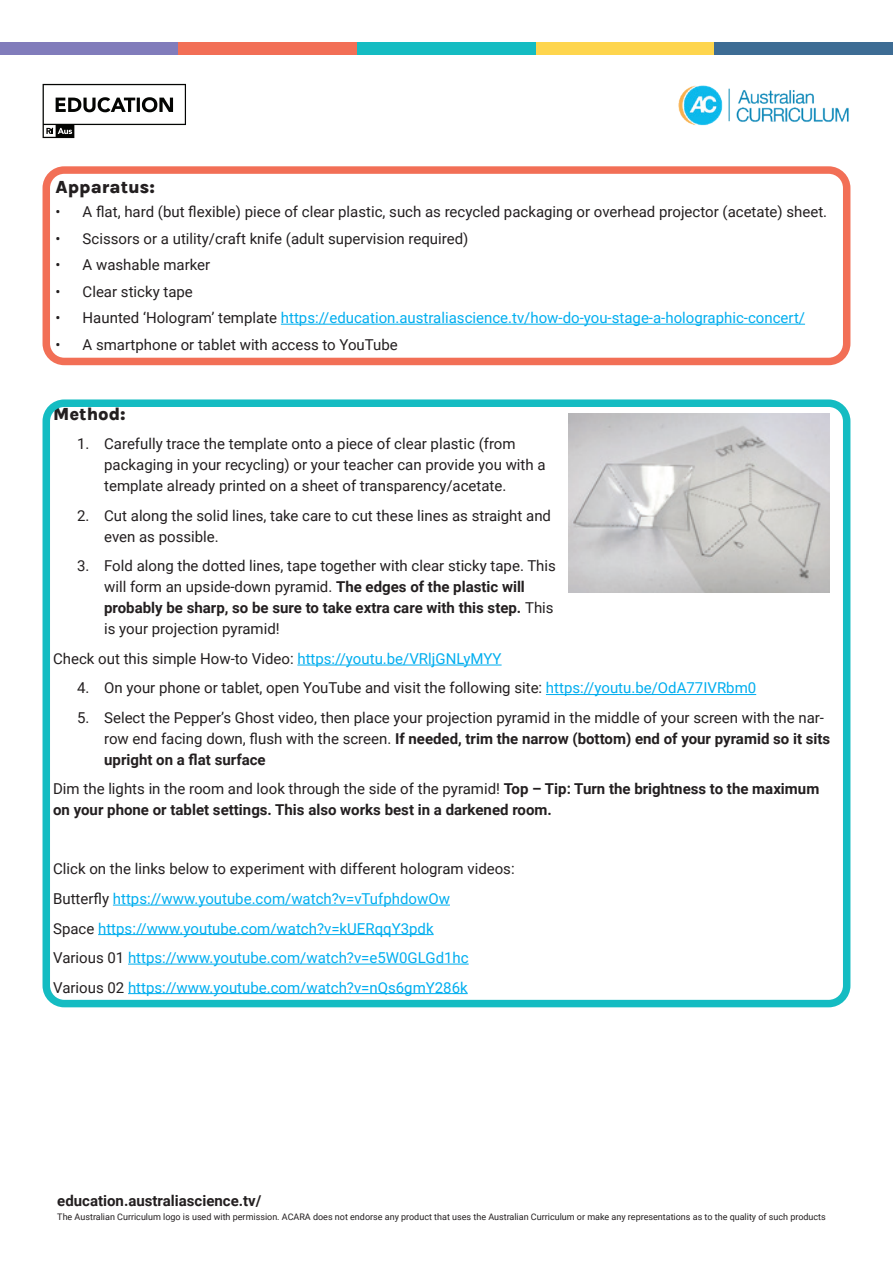
<style>
.page{position:relative;width:893px;height:1263px;background:#fff}
.page>*{position:absolute;margin:0;border:0;box-sizing:border-box;transform-origin:0 0}
.t1{font:18px "Karla";color:#231f20}
.t2{font:15px/21px "Roboto";color:#231f20}
.t3{font:15px/29.5px "Roboto";color:#00aeef}
.t4{font:700 15px/21px "Roboto";color:#231f20}
.t5{font:9px "Roboto";color:#231f20}
.s1{color:#231f20}
.s2{font-weight:700}
.s3{color:#00aeef}
.s4{font-weight:400}
</style>
<div class="page">
<hr style="left:297px;top:665px;width:205px;height:1px;background:#00aeef">
<hr style="left:546px;top:694px;width:210px;height:1px;background:#00aeef">
<hr style="left:113px;top:905px;width:337px;height:1px;background:#00aeef">
<hr style="left:98px;top:934px;width:336px;height:1px;background:#00aeef">
<hr style="left:128px;top:964px;width:341px;height:1px;background:#00aeef">
<hr style="left:128px;top:993px;width:340px;height:1px;background:#00aeef">
<div style="left:43px;top:399px;width:807px;height:608px;border:8px solid #14bcc2;border-radius:18px"></div>
<hr style="left:281px;top:324px;width:524px;height:1px;background:#00aeef">
<div style="left:43px;top:166px;width:807px;height:199px;border:8px solid #f26f56;border-radius:18px"></div>
<img style="left:568px;top:413px;width:261px;height:179px">
<div style="left:0;top:43px;width:179px;height:12px;background:#817cbb"></div>
<div style="left:179px;top:43px;width:178px;height:12px;background:#f26f56"></div>
<div style="left:357px;top:43px;width:179px;height:12px;background:#14bcc2"></div>
<div style="left:536px;top:43px;width:178px;height:12px;background:#fed54d"></div>
<div style="left:714px;top:43px;width:179px;height:12px;background:#3d6c94"></div>
<svg style="left:43px;top:84px;width:143px;height:54px"></svg>
<img style="left:678px;top:85px;width:171px;height:41px">
<p class="t1" style="left:56px;top:175px;width:101px">Apparatus:</p>
<p class="t2" style="left:56px;top:201px;width:773px">• A flat, hard (but flexible) piece of clear plastic, such as recycled packaging or overhead projector (acetate) sheet.</p>
<p class="t2" style="left:56px;top:227px;width:414px">• Scissors or a utility/craft knife (adult supervision required)</p>
<p class="t2" style="left:56px;top:254px;width:156px">• A washable marker</p>
<p class="t2" style="left:56px;top:280px;width:139px">• Clear sticky tape</p>
<p class="t3" style="left:56px;top:302px;width:751px"><span class="s1">• Haunted ‘Hologram’ template</span> https://education.australiascience.tv/how-do-you-stage-a-holographic-concert/</p>
<p class="t2" style="left:56px;top:333px;width:344px">• A smartphone or tablet with access to YouTube</p>
<p class="t1" style="left:53px;top:402px;width:74px">Method:</p>
<p class="t2" style="left:104px;top:433px;width:443px;text-indent:-27px">1. Carefully trace the template onto a piece of clear plastic (from packaging in your recycling) or your teacher can provide you with a template already printed on a sheet of transparency/acetate.</p>
<p class="t2" style="left:104px;top:504px;width:448px;text-indent:-27px">2. Cut along the solid lines, take care to cut these lines as straight and even as possible.</p>
<p class="t2" style="left:104px;top:555px;width:453px;text-indent:-27px">3. Fold along the dotted lines, tape together with clear sticky tape. This will form an upside-down pyramid. <span class="s2">The edges of the plastic will probably be sharp, so be sure to take extra care with this step.</span> This is your projection pyramid!</p>
<p class="t2" style="left:53px;top:647px;width:450px">Check out this simple How-to Video: <span class="s3">https://youtu.be/VRljGNLyMYY</span></p>
<p class="t2" style="left:77px;top:677px;width:680px">4. On your phone or tablet, open YouTube and visit the following site: <span class="s3">https://youtu.be/OdA77IVRbm0</span></p>
<p class="t2" style="left:104px;top:706px;width:728px;text-indent:-27px">5. Select the Pepper’s Ghost video, then place your projection pyramid in the middle of your screen with the nar&shy;row end facing down, flush with the screen. <span class="s2">If needed, trim the narrow (bottom) end of your pyramid so it sits upright on a flat surface</span></p>
<p class="t4" style="left:53px;top:778px;width:768px"><span class="s4">Dim the lights in the room and look through the side of the pyramid!</span> Top – Tip: Turn the brightness to the maximum on your phone or tablet settings. This also works best in a darkened room.</p>
<p class="t3" style="left:53px;top:854px;width:463px"><span class="s1">Click on the links below to experiment with different hologram videos:<br>Butterfly</span> https://www.youtube.com/watch?v=vTufphdowOw<br><span class="s1">Space</span> https://www.youtube.com/watch?v=kUERqqY3pdk<br><span class="s1">Various 01</span> https://www.youtube.com/watch?v=e5W0GLGd1hc <span class="s1">Various 02</span> https://www.youtube.com/watch?v=nQs6gmY286k</p>
<p class="t4" style="left:57px;top:1190px;width:206px">education.australiascience.tv/</p>
<p class="t5" style="left:57px;top:1211px;width:770px">The Australian Curriculum logo is used with permission. ACARA does not endorse any product that uses the Australian Curriculum or make any representations as to the quality of such products</p>
</div>
